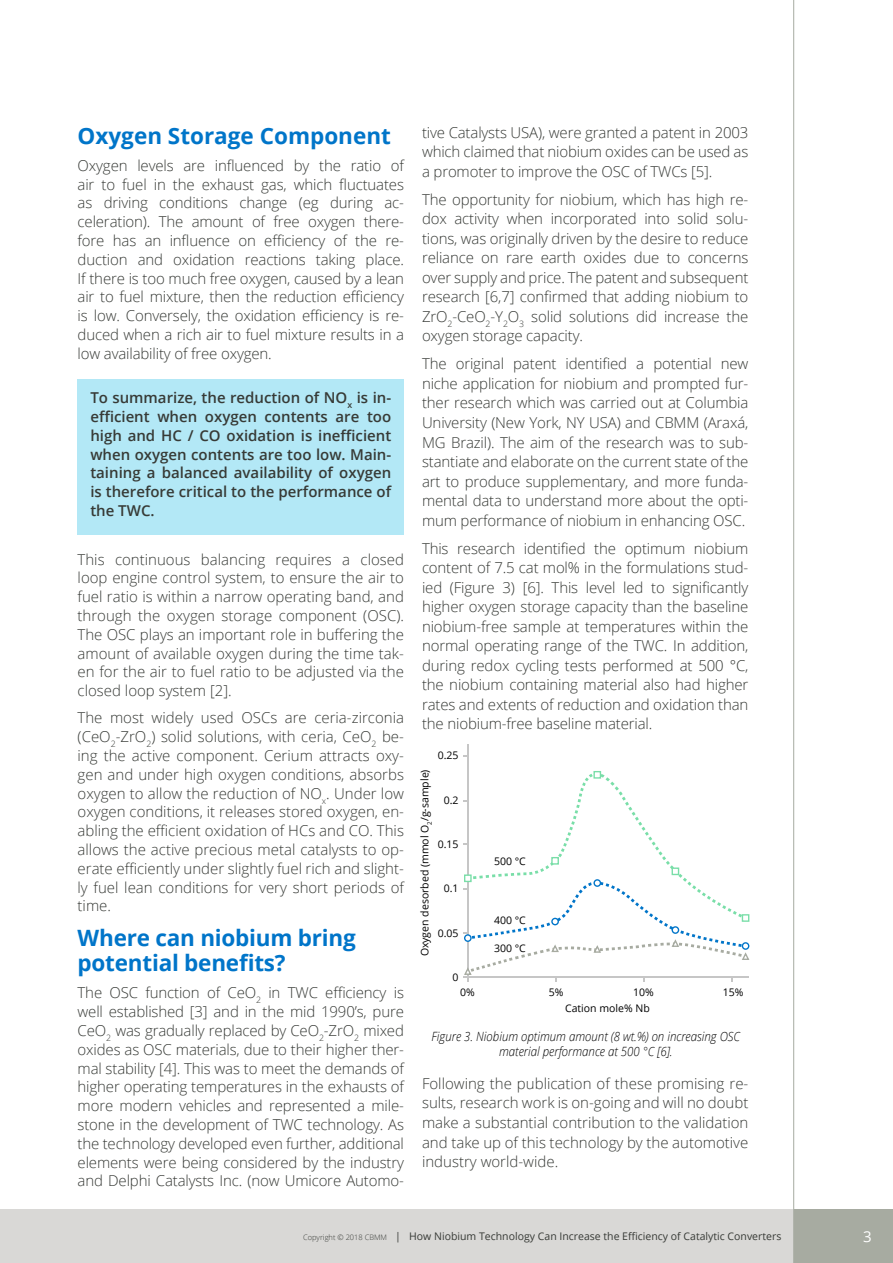
<style>
.page{position:relative;width:893px;height:1263px;background:#fff}
.page>*{position:absolute;margin:0;border:0;box-sizing:border-box;transform-origin:0 0}
.t1{font:700 22.5px/25.5px "Open Sans";letter-spacing:-.01em;color:#0075c9}
.t2{font:300 15px/18.8px "Open Sans";letter-spacing:-.01em;color:#373a36;text-align:justify}
.t3{font:600 15px/18.8px "Open Sans";color:#373a36;text-align:justify}
.t4{font:15px "Open Sans";color:#fff}
.t5{font:italic 300 12.75px/15px "Open Sans";color:#000;text-align:center;scale:.9 1}
.t6{font:10.5px "Open Sans";color:#000}
.t7{font:10.5px "Open Sans";color:#373a36}
.s1{font-weight:300;font-size:7.5px}
</style>
<div class="page">
<div style="left:78px;top:379px;width:326px;height:156px;background:#b3e8f6"></div>
<div style="left:0;top:1210px;width:893px;height:53px;background:#d9d8d6"></div>
<hr style="left:793px;top:0;width:1px;height:1263px;background:#a7aba1">
<div style="left:794px;top:1210px;width:99px;height:53px;background:#a7aba1"></div>
<hr style="left:467px;top:744px;width:2px;height:234px;background:#c6c6c6">
<svg style="left:463px;top:771px;width:287px;height:210px"></svg>
<h1 class="t1" style="left:78px;top:122px;width:315px">Oxygen Storage Component</h1>
<p class="t2" style="left:78px;top:156px;width:328px">Oxygen levels are influenced by the ratio of air to fuel in the exhaust gas, which fluctuates as driving conditions change (eg during ac&shy;celeration). The amount of free oxygen there&shy;fore has an influence on efficiency of the re&shy;duction and oxidation reactions taking place.<br>If there is too much free oxygen, caused by a lean air to fuel mixture, then the reduction efficiency is low. Conversely, the oxidation efficiency is re&shy;duced when a rich air to fuel mixture results in a low availability of free oxygen.</p>
<p class="t3" style="left:90px;top:388px;width:302px">To summarize, the reduction of NO<sub>x</sub> is in&shy;efficient when oxygen contents are too high and HC / CO oxidation is inefficient when oxygen contents are too low. Main&shy;taining a balanced availability of oxygen is therefore critical to the performance of the TWC.</p>
<p class="t2" style="left:78px;top:549px;width:328px">This continuous balancing requires a closed loop engine control system, to ensure the air to fuel ratio is within a narrow operating band, and through the oxygen storage component (OSC).<br>The OSC plays an important role in buffering the amount of available oxygen during the time tak&shy;en for the air to fuel ratio to be adjusted via the closed loop system [2].</p>
<p class="t2" style="left:78px;top:708px;width:328px">The most widely used OSCs are ceria-zirconia (CeO<sub>2</sub>-ZrO<sub>2</sub>) solid solutions, with ceria, CeO<sub>2</sub> be&shy;ing the active component. Cerium attracts oxy&shy;gen and under high oxygen conditions, absorbs oxygen to allow the reduction of NO<sub>x</sub>. Under low oxygen conditions, it releases stored oxygen, en&shy;abling the efficient oxidation of HCs and CO. This allows the active precious metal catalysts to op&shy;erate efficiently under slightly fuel rich and slight&shy;ly fuel lean conditions for very short periods of time.</p>
<h1 class="t1" style="left:78px;top:924px;width:280px">Where can niobium bring potential benefits?</h1>
<p class="t2" style="left:78px;top:983px;width:328px">The OSC function of CeO<sub>2</sub> in TWC efficiency is well established [3] and in the mid 1990’s, pure CeO<sub>2</sub> was gradually replaced by CeO<sub>2</sub>-ZrO<sub>2</sub> mixed oxides as OSC materials, due to their higher ther&shy;mal stability [4]. This was to meet the demands of higher operating temperatures in the exhausts of more modern vehicles and represented a mile&shy;stone in the development of TWC technology. As the technology developed even further, additional elements were being considered by the industry and Delphi Catalysts Inc. (now Umicore Automo-</p>
<p class="t2" style="left:422px;top:122px;width:328px;line-height:19.5px">tive Catalysts USA), were granted a patent in 2003 which claimed that niobium oxides can be used as a promoter to improve the OSC of TWCs [5].</p>
<p class="t2" style="left:422px;top:189px;width:328px;line-height:19.5px">The opportunity for niobium, which has high re&shy;dox activity when incorporated into solid solu&shy;tions, was originally driven by the desire to reduce reliance on rare earth oxides due to concerns over supply and price. The patent and subsequent research [6,7] confirmed that adding niobium to ZrO<sub>2</sub>-CeO<sub>2</sub>-Y<sub>2</sub>O<sub>3</sub> solid solutions did increase the oxygen storage capacity.</p>
<p class="t2" style="left:422px;top:354px;width:328px;line-height:19.5px">The original patent identified a potential new niche application for niobium and prompted fur&shy;ther research which was carried out at Columbia University (New York, NY USA) and CBMM (Araxá, MG Brazil). The aim of the research was to sub&shy;stantiate and elaborate on the current state of the art to produce supplementary, and more funda&shy;mental data to understand more about the opti&shy;mum performance of niobium in enhancing OSC.</p>
<p class="t2" style="left:422px;top:538px;width:328px;line-height:19.5px">This research identified the optimum niobium content of 7.5 cat mol% in the formulations stud&shy;ied (Figure 3) [6]. This level led to significantly higher oxygen storage capacity than the baseline niobium-free sample at temperatures within the normal operating range of the TWC. In addition, during redox cycling tests performed at 500 °C, the niobium containing material also had higher rates and extents of reduction and oxidation than the niobium-free baseline material.</p>
<p class="t6" style="left:438px;top:748px;width:22px">0.25</p>
<p class="t6" style="left:444px;top:793px;width:16px">0.2</p>
<p class="t6" style="left:438px;top:837px;width:22px">0.15</p>
<p class="t6" style="left:444px;top:881px;width:16px">0.1</p>
<p class="t6" style="left:438px;top:925px;width:22px">0.05</p>
<p class="t6" style="left:453px;top:970px;width:8px">0</p>
<p class="t6" style="left:417px;top:956px;width:188px;rotate:-90deg">Oxygen desorbed (mmol O<sub>2</sub>/g-sample)</p>
<p class="t6" style="left:460px;top:985px;width:16px">0%</p>
<p class="t6" style="left:494px;top:854px;width:33px">500 °C</p>
<p class="t6" style="left:494px;top:913px;width:33px">400 °C</p>
<p class="t6" style="left:494px;top:941px;width:33px">300 °C</p>
<p class="t6" style="left:549px;top:985px;width:16px">5%</p>
<p class="t6" style="left:633px;top:985px;width:22px">10%</p>
<p class="t6" style="left:723px;top:985px;width:22px">15%</p>
<p class="t6" style="left:565px;top:1001px;width:86px">Cation mole% Nb</p>
<p class="t5" style="left:431px;top:1028px;width:344px">Figure 3. Niobium optimum amount (8 wt.%) on increasing OSC material performance at 500 °C [6].</p>
<p class="t2" style="left:422px;top:1073px;width:328px;line-height:19.5px">Following the publication of these promising re&shy;sults, research work is on-going and will no doubt make a substantial contribution to the validation and take up of this technology by the automotive industry world-wide.</p>
<p class="t7" style="left:303px;top:1229px;width:480px"><span class="s1">Copyright © 2018 CBMM</span> | How Niobium Technology Can Increase the Efficiency of Catalytic Converters</p>
<p class="t4" style="left:863px;top:1226px;width:10px">3</p>
</div>
